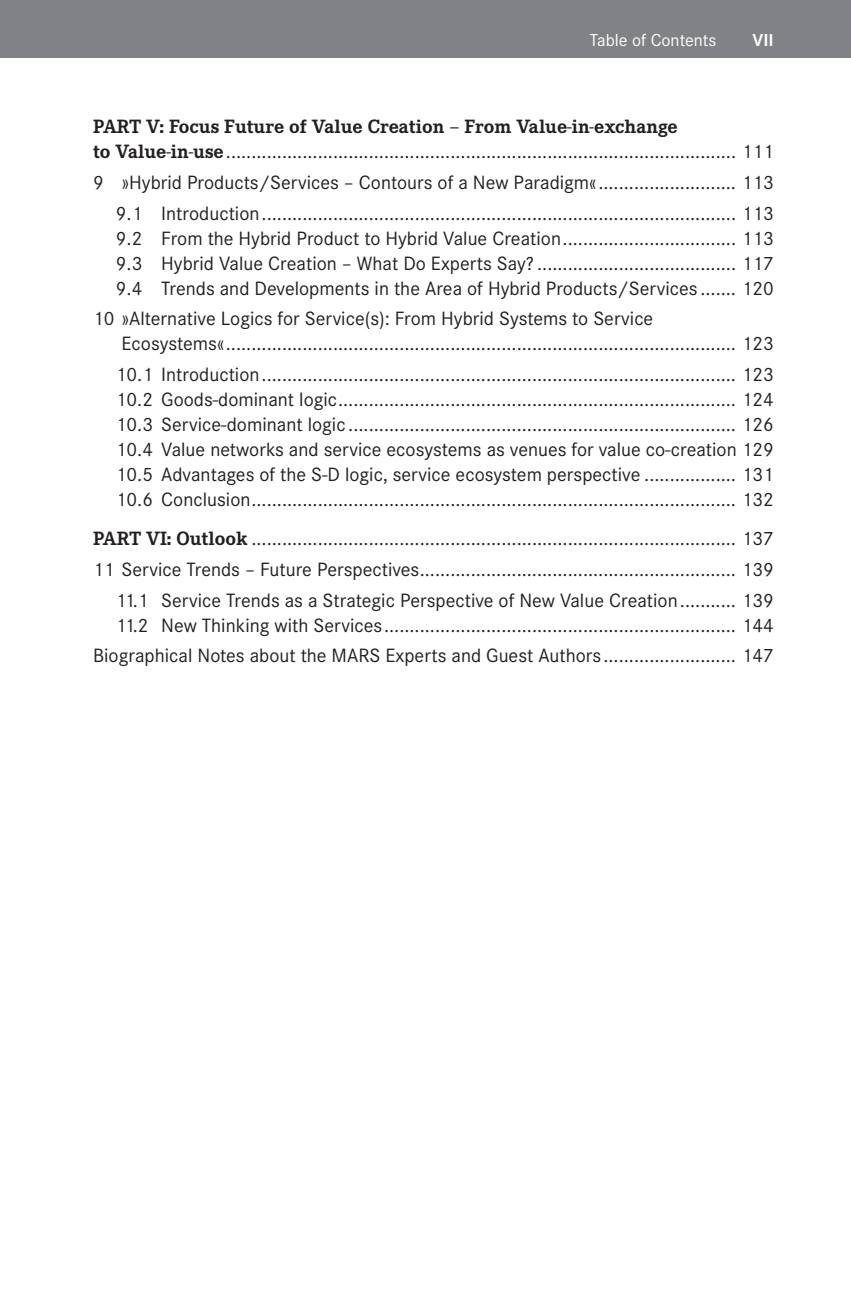
<style>
.page{position:relative;width:851px;height:1306px;background:#fff}
.page>*{position:absolute;margin:0;border:0;box-sizing:border-box;transform-origin:0 0}
.t1{font:20px/25px "Corporate S Pro";color:#231f20;text-align:right}
.t2{font:700 20px "Corporate E Pro";color:#231f20}
.t3{font:18px "Corporate S Pro";color:#fff}
.t4{font:700 18px "Corporate S Pro";color:#fff}
.s1{font-family:"Corporate E Pro";font-weight:700}
</style>
<div class="page">
<hr style="left:0;top:0;width:2px;height:58px;background:#808285">
<div style="left:2px;top:0;width:849px;height:58px;background:#808285"></div>
<p class="t3" style="left:590px;top:27px;width:128px">Table of Contents</p>
<p class="t4" style="left:752px;top:26px;width:23px">VII</p>
<p class="t2" style="left:93px;top:112px;width:586px">PART V: Focus Future of Value Creation – From Value-in-exchange</p>
<p class="t1" style="left:93px;top:135px;width:682px;line-height:30.6px"><span class="s1">to Value-in-use</span>.................................................................................................... 111<br>9 »Hybrid Products/Services – Contours of a New Paradigm«........................... 113<br>9.1 Introduction............................................................................................. 113</p>
<p class="t1" style="left:116px;top:224px;width:659px;text-align:justify">9.2 From the Hybrid Product to Hybrid Value Creation.................................. 113<br>9.3 Hybrid Value Creation – What Do Experts Say? ....................................... 117<br>9.4 Trends and Developments in the Area of Hybrid Products/Services ....... 120</p>
<p class="t1" style="left:122px;top:305px;width:653px;text-align:left;text-indent:-28px">10 »Alternative Logics for Service(s): From Hybrid Systems to Service<br>Ecosystems«.................................................................................................... 123</p>
<p class="t1" style="left:116px;top:360px;width:659px;text-align:justify">10.1 Introduction............................................................................................. 123<br>10.2 Goods-dominant logic.............................................................................. 124<br>10.3 Service-dominant logic ............................................................................ 126<br>10.4 Value networks and service ecosystems as venues for value co-creation 129<br>10.5 Advantages of the S-D logic, service ecosystem perspective .................. 131<br>10.6 Conclusion............................................................................................... 132</p>
<p class="t1" style="left:93px;top:522px;width:682px;line-height:30.6px"><span class="s1">PART VI: Outlook</span> ............................................................................................... 137<br>11 Service Trends – Future Perspectives.............................................................. 139<br>11.1 Service Trends as a Strategic Perspective of New Value Creation........... 139</p>
<p class="t1" style="left:93px;top:608px;width:682px;line-height:30.6px">11.2 New Thinking with Services..................................................................... 144<br>Biographical Notes about the MARS Experts and Guest Authors.......................... 147</p>
</div>
